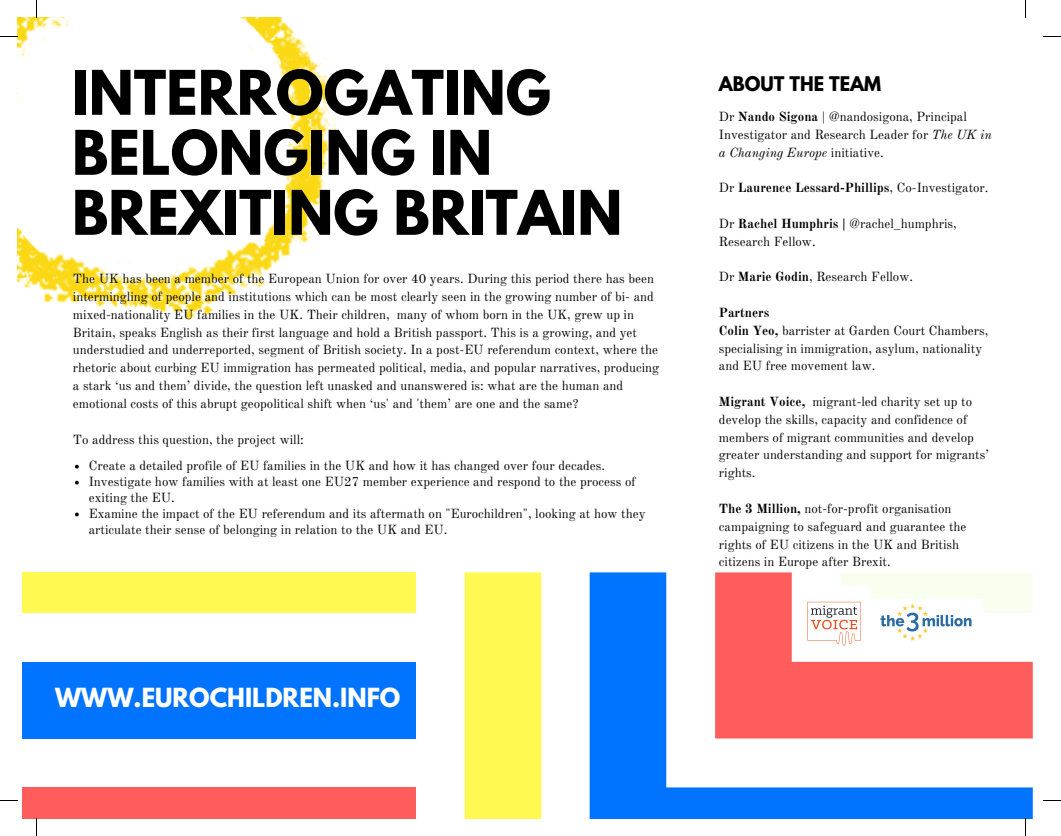
<style>
.page{position:relative;width:1061px;height:836px;background:#fff}
.page>*{position:absolute;margin:0;border:0;box-sizing:border-box;transform-origin:0 0}
.t1{font:700 54.5px/60px "League Spartan";color:#000}
.t2{font:700 23.38px "League Spartan";color:#fff}
.t3{font:700 17.88px "League Spartan";color:#000}
.t4{font:13px/17.8px "Old Standard TT";color:#000}
.t5{font:700 13px "Old Standard TT";color:#000}
.s1{font-weight:700}
.s2{font-style:italic}
.s3{font-weight:400}
</style>
<div class="page">
<svg style="left:465px;top:572px;width:125px;height:246px;fill:#fff952"></svg>
<svg style="left:590px;top:572px;width:443px;height:246px;fill:#0073ff"></svg>
<svg style="left:715px;top:572px;width:318px;height:166px;fill:#ff5c5c"></svg>
<div style="left:841px;top:572px;width:192px;height:41px;background:#f9ffee"></div>
<div style="left:22px;top:787px;width:394px;height:31px;background:#ff5c5c"></div>
<div style="left:22px;top:662px;width:394px;height:76px;background:#0073ff"></div>
<div style="left:22px;top:572px;width:394px;height:41px;background:#fff952"></div>
<img style="left:18px;top:18px;width:321px;height:302px">
<svg style="left:75px;top:465px;width:4px;height:3px"></svg>
<svg style="left:75px;top:481px;width:4px;height:3px"></svg>
<svg style="left:75px;top:513px;width:4px;height:3px"></svg>
<img style="left:798px;top:585px;width:72px;height:72px">
<img style="left:870px;top:599px;width:112px;height:45px">
<svg style="left:36px;top:0;width:1px;height:18px"></svg>
<svg style="left:0;top:36px;width:18px;height:1px"></svg>
<svg style="left:1025px;top:0;width:1px;height:18px"></svg>
<svg style="left:1043px;top:36px;width:18px;height:1px"></svg>
<svg style="left:1025px;top:818px;width:1px;height:18px"></svg>
<svg style="left:1043px;top:800px;width:18px;height:1px"></svg>
<svg style="left:36px;top:818px;width:1px;height:18px"></svg>
<svg style="left:0;top:800px;width:18px;height:1px"></svg>
<h1 class="t1" style="left:72px;top:70px;width:552px">INTERROGATING<br>BELONGING IN<br>BREXITING BRITAIN</h1>
<p class="t4" style="left:73px;top:270px;width:588px">The UK has been a member of the European Union for over 40 years. During this period there has been intermingling of people and institutions which can be most clearly seen in the growing number of bi- and mixed-nationality EU families in the UK. Their children, many of whom born in the UK, grew up in Britain, speaks English as their first language and hold a British passport. This is a growing, and yet understudied and underreported, segment of British society. In a post-EU referendum context, where the rhetoric about curbing EU immigration has permeated political, media, and popular narratives, producing a stark ‘us and them’ divide, the question left unasked and unanswered is: what are the human and emotional costs of this abrupt geopolitical shift when ‘us' and 'them’ are one and the same?</p>
<p class="t4" style="left:73px;top:430px;width:232px">To address this question, the project will:</p>
<p class="t4" style="left:89px;top:458px;width:558px;line-height:16px">Create a detailed profile of EU families in the UK and how it has changed over four decades.<br>Investigate how families with at least one EU27 member experience and respond to the process of exiting the EU.<br>Examine the impact of the EU referendum and its aftermath on "Eurochildren", looking at how they articulate their sense of belonging in relation to the UK and EU.</p>
<h2 class="t2" style="left:55px;top:685px;width:347px">WWW.EUROCHILDREN.INFO</h2>
<h3 class="t3" style="left:719px;top:75px;width:164px">ABOUT THE TEAM</h3>
<p class="t4" style="left:719px;top:108px;width:274px">Dr <span class="s1">Nando Sigona</span> | @nandosigona, Principal<br>Investigator and Research Leader for <span class="s2">The UK in a Changing Europe</span> initiative.</p>
<p class="t5" style="left:719px;top:180px;width:271px"><span class="s3">Dr</span> Laurence Lessard-Phillips<span class="s3">, Co-Investigator.</span></p>
<p class="t4" style="left:719px;top:215px;width:239px">Dr <span class="s1">Rachel Humphris |</span> @rachel_humphris,<br>Research Fellow.</p>
<p class="t4" style="left:719px;top:268px;width:196px">Dr <span class="s1">Marie Godin</span>, Research Fellow.</p>
<p class="t4" style="left:719px;top:304px;width:271px"><span class="s1">Partners<br>Colin Yeo,</span> barrister at Garden Court Chambers, specialising in immigration, asylum, nationality and EU free movement law.</p>
<p class="t4" style="left:719px;top:393px;width:272px"><span class="s1">Migrant Voice,</span> migrant-led charity set up to develop the skills, capacity and confidence of members of migrant communities and develop greater understanding and support for migrants’ rights.</p>
<p class="t4" style="left:719px;top:500px;width:249px"><span class="s1">The 3 Million,</span> not-for-profit organisation campaigning to safeguard and guarantee the rights of EU citizens in the UK and British citizens in Europe after Brexit.</p>
</div>
